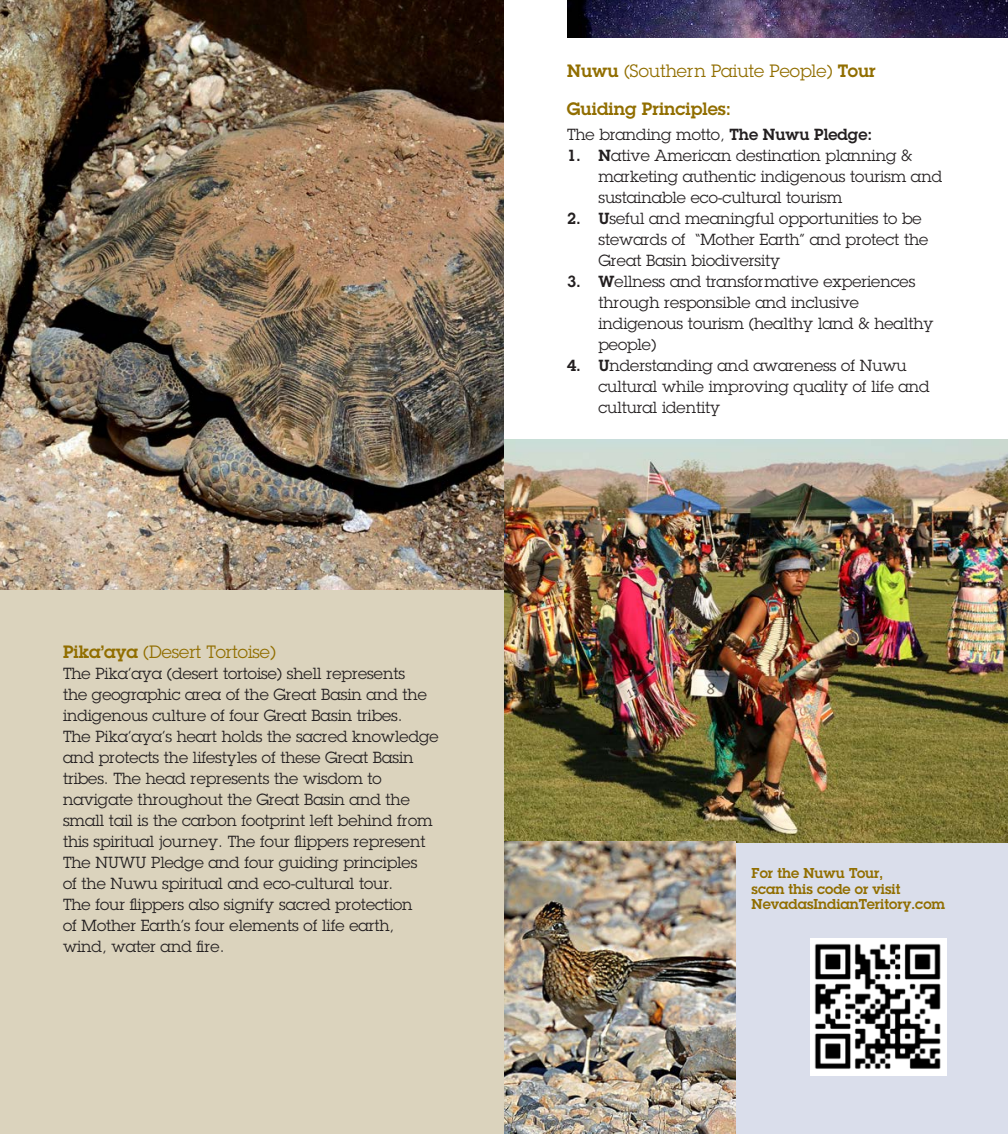
<style>
.page{position:relative;width:1008px;height:1134px;background:#fff}
.page>*{position:absolute;margin:0;border:0;box-sizing:border-box;transform-origin:0 0}
.t1{font:17.5px "Lubalin Graph";color:#916e00}
.t2{font:600 17.5px "Lubalin Graph";color:#916e00}
.t3{font:15.75px/21px "Lubalin Graph";color:#231f20}
.t4{font:600 14px/15.8px "Lubalin Graph";color:#916e00}
.s1{font-weight:600}
</style>
<div class="page">
<div style="left:728px;top:842px;width:280px;height:292px;background:#dadeeb"></div>
<div style="left:0;top:0;width:504px;height:1134px;background:#dbd3bd"></div>
<img style="left:504px;top:440px;width:504px;height:403px">
<img style="left:504px;top:842px;width:232px;height:292px">
<img style="left:811px;top:938px;width:136px;height:138px">
<img style="left:0;top:0;width:504px;height:590px">
<img style="left:567px;top:0;width:441px;height:38px">
<p class="t1" style="left:63px;top:641px;width:215px"><span class="s1">Pika’aya</span> (Desert Tortoise)</p>
<p class="t3" style="left:63px;top:662px;width:377px">The Pika’aya (desert tortoise) shell represents<br>the geographic area of the Great Basin and the indigenous culture of four Great Basin tribes.<br>The Pika’aya’s heart holds the sacred knowledge and protects the lifestyles of these Great Basin tribes. The head represents the wisdom to navigate throughout the Great Basin and the small tail is the carbon footprint left behind from this spiritual journey. The four flippers represent The NUWU Pledge and four guiding principles<br>of the Nuwu spiritual and eco-cultural tour.<br>The four flippers also signify sacred protection<br>of Mother Earth’s four elements of life earth, wind, water and fire.</p>
<p class="t1" style="left:567px;top:60px;width:310px"><span class="s1">Nuwu</span> (Southern Paiute People) <span class="s1">Tour</span></p>
<p class="t2" style="left:567px;top:98px;width:166px">Guiding Principles:</p>
<p class="t3" style="left:567px;top:124px;width:307px">The branding motto, <span class="s1">The Nuwu Pledge:</span></p>
<p class="t3" style="left:598px;top:145px;width:345px;text-indent:-32px"><span class="s1">1. N</span>ative American destination planning &amp; marketing authentic indigenous tourism and sustainable eco-cultural tourism</p>
<p class="t3" style="left:598px;top:208px;width:331px;text-indent:-32px"><span class="s1">2. U</span>seful and meaningful opportunities to be stewards of “Mother Earth” and protect the<br>Great Basin biodiversity</p>
<p class="t3" style="left:598px;top:271px;width:337px;text-indent:-32px"><span class="s1">3. W</span>ellness and transformative experiences through responsible and inclusive indigenous tourism (healthy land &amp; healthy people)</p>
<p class="t3" style="left:598px;top:355px;width:333px;text-indent:-32px"><span class="s1">4. U</span>nderstanding and awareness of Nuwu cultural while improving quality of life and cultural identity</p>
<p class="t4" style="left:752px;top:865px;width:195px">For the Nuwu Tour,<br>scan this code or visit<br>NevadasIndianTeritory.com</p>
</div>
